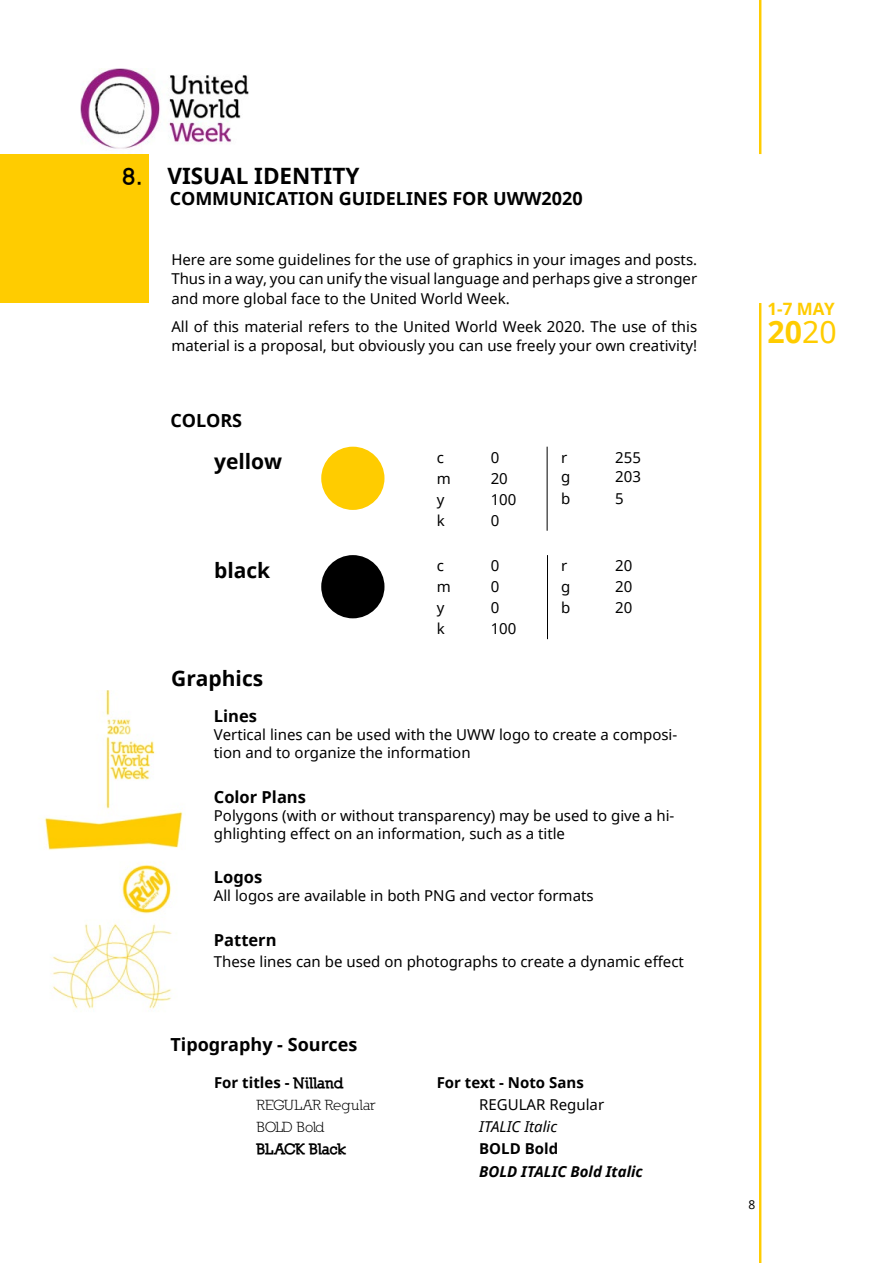
<style>
.page{position:relative;width:893px;height:1263px;background:#fff}
.page>*{position:absolute;margin:0;border:0;box-sizing:border-box;transform-origin:0 0}
.t1{font:700 30.3px "Noto Sans";color:#fc0}
.t2{font:700 22.5px "Noto Sans";color:#000}
.t3{font:700 21px "Noto Sans";color:#000}
.t4{font:700 18px "Noto Sans";color:#000}
.t5{font:700 16.95px "Noto Sans";color:#fc0}
.t6{font:700 16.5px "Noto Sans";color:#000}
.t7{font:15px/19.5px "Noto Sans";color:#000}
.t8{font:700 15px "Noto Sans";color:#000}
.t9{font:15px/22.2px "Nilland";letter-spacing:-.025em;color:#000}
.t10{font:italic 700 15px "Noto Sans";color:#000}
.t11{font:italic 15px "Noto Sans";color:#000}
.t12{font:900 15px "Nilland";letter-spacing:-.035em;color:#000}
.t13{font:12px "Noto Sans";color:#000}
.s1{font-family:"Nilland";font-weight:900}
.s2{font-weight:400}
</style>
<div class="page">
<hr style="left:759px;top:303px;width:2px;height:960px;background:#fc0">
<hr style="left:759px;top:0;width:2px;height:154px;background:#fc0">
<img style="left:44px;top:690px;width:139px;height:319px">
<div style="left:0;top:154px;width:149px;height:149px;background:#fc0"></div>
<img style="left:81px;top:69px;width:168px;height:80px">
<div style="left:321px;top:447px;width:63px;height:63px;background:#fc0;border-radius:50%"></div>
<div style="left:321px;top:555px;width:63px;height:63px;background:#000;border-radius:50%"></div>
<hr style="left:547px;top:447px;width:1px;height:84px;background:#000">
<hr style="left:547px;top:555px;width:1px;height:84px;background:#000">
<h2 class="t2" style="left:123px;top:159px;width:238px"><span class="s1">8.</span> VISUAL IDENTITY</h2>
<p class="t4" style="left:170px;top:185px;width:415px">COMMUNICATION GUIDELINES FOR UWW2020</p>
<p class="t7" style="left:171px;top:249px;width:527px;text-align:justify">Here are some guidelines for the use of graphics in your images and posts.<br>Thus in a way, you can unify the visual language and perhaps give a stronger and more global face to the United World Week.</p>
<p class="t7" style="left:171px;top:316px;width:527px">All of this material refers to the United World Week 2020. The use of this material is a proposal, but obviously you can use freely your own creativity!</p>
<p class="t4" style="left:170px;top:408px;width:73px">COLORS</p>
<h3 class="t3" style="left:214px;top:447px;width:69px">yellow</h3>
<h3 class="t3" style="left:214px;top:555px;width:58px">black</h3>
<p class="t7" style="left:437px;top:447px;width:9px">c</p>
<p class="t7" style="left:491px;top:447px;width:10px">0</p>
<p class="t7" style="left:437px;top:468px;width:16px">m</p>
<p class="t7" style="left:491px;top:468px;width:19px">20</p>
<p class="t7" style="left:437px;top:489px;width:9px">y</p>
<p class="t7" style="left:491px;top:489px;width:27px">100</p>
<p class="t7" style="left:437px;top:510px;width:10px">k</p>
<p class="t7" style="left:491px;top:510px;width:10px">0</p>
<p class="t7" style="left:437px;top:556px;width:9px">c</p>
<p class="t7" style="left:491px;top:556px;width:10px">0</p>
<p class="t7" style="left:437px;top:577px;width:16px">m</p>
<p class="t7" style="left:491px;top:577px;width:10px">0</p>
<p class="t7" style="left:437px;top:598px;width:9px">y</p>
<p class="t7" style="left:491px;top:598px;width:10px">0</p>
<p class="t7" style="left:437px;top:619px;width:10px">k</p>
<p class="t7" style="left:491px;top:619px;width:27px">100</p>
<p class="t7" style="left:561px;top:447px;width:8px">r</p>
<p class="t7" style="left:615px;top:447px;width:27px">255</p>
<p class="t7" style="left:561px;top:467px;width:11px">g</p>
<p class="t7" style="left:615px;top:467px;width:27px">203</p>
<p class="t7" style="left:561px;top:488px;width:11px">b</p>
<p class="t7" style="left:615px;top:488px;width:10px">5</p>
<p class="t7" style="left:561px;top:556px;width:8px">r</p>
<p class="t7" style="left:615px;top:556px;width:19px">20</p>
<p class="t7" style="left:561px;top:577px;width:11px">g</p>
<p class="t7" style="left:615px;top:577px;width:19px">20</p>
<p class="t7" style="left:561px;top:598px;width:11px">b</p>
<p class="t7" style="left:615px;top:598px;width:19px">20</p>
<h3 class="t3" style="left:171px;top:663px;width:93px">Graphics</h3>
<p class="t6" style="left:214px;top:704px;width:45px">Lines</p>
<p class="t7" style="left:214px;top:725px;width:465px;line-height:18px">Vertical lines can be used with the UWW logo to create a composi&shy;tion and to organize the information</p>
<p class="t6" style="left:214px;top:785px;width:94px">Color Plans</p>
<p class="t7" style="left:214px;top:806px;width:462px;line-height:18px">Polygons (with or without transparency) may be used to give a hi&shy;ghlighting effect on an information, such as a title</p>
<p class="t6" style="left:214px;top:865px;width:50px">Logos</p>
<p class="t7" style="left:214px;top:885px;width:381px">All logos are available in both PNG and vector formats</p>
<p class="t6" style="left:214px;top:928px;width:64px">Pattern</p>
<p class="t7" style="left:214px;top:951px;width:472px">These lines can be used on photographs to create a dynamic effect</p>
<p class="t4" style="left:170px;top:1032px;width:189px">Tipography - Sources</p>
<p class="t8" style="left:214px;top:1071px;width:131px">For titles - <span class="s1">Nilland</span></p>
<p class="t9" style="left:257px;top:1093px;width:121px">REGULAR Regular<br>BOLD Bold</p>
<p class="t12" style="left:257px;top:1140px;width:91px">BLACK Black</p>
<p class="t8" style="left:437px;top:1071px;width:149px">For text - Noto Sans</p>
<p class="t7" style="left:479px;top:1094px;width:126px">REGULAR Regular</p>
<p class="t11" style="left:479px;top:1116px;width:79px">ITALIC Italic</p>
<p class="t8" style="left:479px;top:1138px;width:80px">BOLD Bold</p>
<p class="t10" style="left:479px;top:1160px;width:165px">BOLD ITALIC Bold Italic</p>
<p class="t5" style="left:767px;top:297px;width:69px">1-7 MAY</p>
<h1 class="t1" style="left:767px;top:311px;width:71px">20<span class="s2">20</span></h1>
<p class="t13" style="left:748px;top:1196px;width:8px">8</p>
</div>
